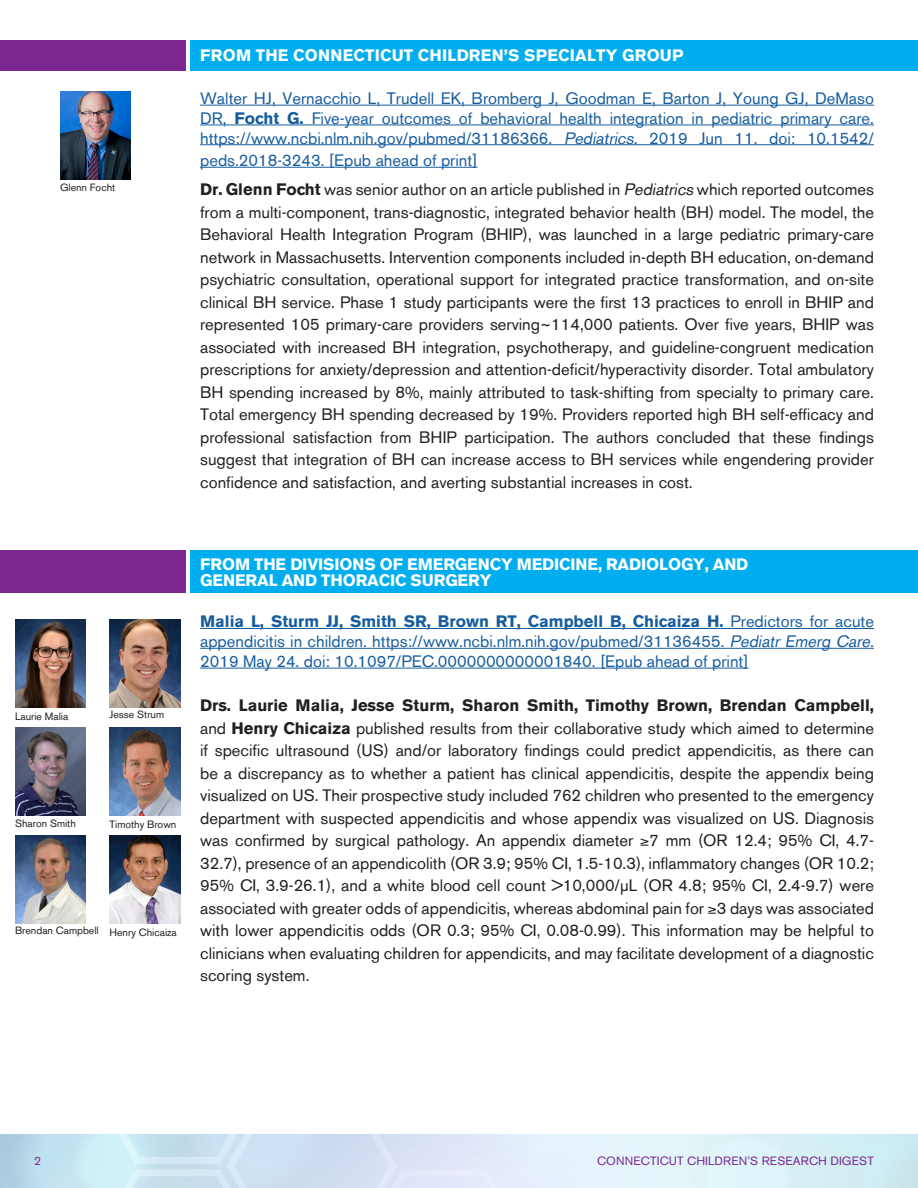
<style>
.page{position:relative;width:918px;height:1188px;background:#fff}
.page>*{position:absolute;margin:0;border:0;box-sizing:border-box;transform-origin:0 0}
.t1{font:16.5px/22.5px "Akzidenz Grotesk BE";color:#231f20;text-align:justify}
.t2{font:16.5px/19.8px "Akzidenz Grotesk BE";color:#175d9e;text-align:justify}
.t3{font:700 16.5px/16.5px "Akzidenz Grotesk BE";letter-spacing:-.005em;color:#fff}
.t4{font:700 16.5px "Akzidenz Grotesk BE";letter-spacing:.015em;color:#fff}
.t5{font:12px "Akzidenz Grotesk BE";letter-spacing:.015em;color:#7b2991}
.t6{font:10.5px "Akzidenz Grotesk BE";color:#231f20}
.s1{font-weight:700}
.s2{font-style:italic}
</style>
<div class="page">
<div style="left:190px;top:40px;width:728px;height:31px;background:#00aeef"></div>
<div style="left:190px;top:550px;width:728px;height:43px;background:#00aeef"></div>
<div style="left:0;top:40px;width:185px;height:31px;background:#7b2991"></div>
<div style="left:0;top:550px;width:185px;height:43px;background:#7b2991"></div>
<hr style="left:200px;top:105px;width:674px;height:1px;background:#175d9e">
<hr style="left:200px;top:125px;width:674px;height:1px;background:#175d9e">
<hr style="left:200px;top:144px;width:674px;height:1px;background:#175d9e">
<hr style="left:200px;top:167px;width:278px;height:1px;background:#175d9e">
<hr style="left:200px;top:628px;width:674px;height:1px;background:#175d9e">
<hr style="left:200px;top:648px;width:674px;height:1px;background:#175d9e">
<hr style="left:200px;top:668px;width:549px;height:1px;background:#175d9e">
<img style="left:60px;top:92px;width:71px;height:88px">
<img style="left:15px;top:620px;width:71px;height:88px">
<img style="left:110px;top:620px;width:70px;height:88px">
<img style="left:15px;top:836px;width:71px;height:88px">
<img style="left:15px;top:728px;width:71px;height:88px">
<img style="left:110px;top:728px;width:70px;height:88px">
<img style="left:110px;top:836px;width:70px;height:88px">
<p class="t6" style="left:60px;top:181px;width:57px">Glenn Focht</p>
<p class="t4" style="left:200px;top:46px;width:485px">FROM THE CONNECTICUT CHILDREN’S SPECIALTY GROUP</p>
<p class="t2" style="left:200px;top:88px;width:675px">Walter HJ, Vernacchio L, Trudell EK, Bromberg J, Goodman E, Barton J, Young GJ, DeMaso DR, <span class="s1">Focht G.</span> Five-year outcomes of behavioral health integration in pediatric primary care. https://www.ncbi.nlm.nih.gov/pubmed/31186366. <span class="s2">Pediatrics.</span> 2019 Jun 11. doi: 10.1542/</p>
<p class="t2" style="left:200px;top:150px;width:279px">peds.2018-3243. [Epub ahead of print]</p>
<p class="t1" style="left:200px;top:178px;width:675px"><span class="s1">Dr. Glenn Focht</span> was senior author on an article published in <span class="s2">Pediatrics</span> which reported outcomes from a multi-component, trans-diagnostic, integrated behavior health (BH) model. The model, the Behavioral Health Integration Program (BHIP), was launched in a large pediatric primary-care network in Massachusetts. Intervention components included in-depth BH education, on-demand psychiatric consultation, operational support for integrated practice transformation, and on-site clinical BH service. Phase 1 study participants were the first 13 practices to enroll in BHIP and represented 105 primary-care providers serving~114,000 patients. Over five years, BHIP was associated with increased BH integration, psychotherapy, and guideline-congruent medication prescriptions for anxiety/depression and attention-deficit/hyperactivity disorder. Total ambulatory BH spending increased by 8%, mainly attributed to task-shifting from specialty to primary care.<br>Total emergency BH spending decreased by 19%. Providers reported high BH self-efficacy and professional satisfaction from BHIP participation. The authors concluded that these findings suggest that integration of BH can increase access to BH services while engendering provider confidence and satisfaction, and averting substantial increases in cost.</p>
<p class="t6" style="left:15px;top:710px;width:55px">Laurie Malia</p>
<p class="t6" style="left:110px;top:708px;width:56px">Jesse Strum</p>
<p class="t6" style="left:15px;top:817px;width:62px">Sharon Smith</p>
<p class="t6" style="left:110px;top:818px;width:68px">Timothy Brown</p>
<p class="t6" style="left:15px;top:924px;width:85px">Brendan Campbell</p>
<p class="t6" style="left:110px;top:926px;width:69px">Henry Chicaiza</p>
<p class="t3" style="left:200px;top:556px;width:550px">FROM THE DIVISIONS OF EMERGENCY MEDICINE, RADIOLOGY, AND<br>GENERAL AND THORACIC SURGERY</p>
<p class="t2" style="left:200px;top:612px;width:679px;text-align:left"><span class="s1">Malia L, Sturm JJ, Smith SR, Brown RT, Campbell B, Chicaiza H.</span> Predictors for acute appendicitis in children. https://www.ncbi.nlm.nih.gov/pubmed/31136455. <span class="s2">Pediatr Emerg Care.<br></span>2019 May 24. doi: 10.1097/PEC.0000000000001840. [Epub ahead of print]</p>
<p class="t1" style="left:200px;top:694px;width:675px"><span class="s1">Drs. Laurie Malia, Jesse Sturm, Sharon Smith, Timothy Brown, Brendan Campbell, </span>and <span class="s1">Henry Chicaiza</span> published results from their collaborative study which aimed to determine if specific ultrasound (US) and/or laboratory findings could predict appendicitis, as there can be a discrepancy as to whether a patient has clinical appendicitis, despite the appendix being visualized on US. Their prospective study included 762 children who presented to the emergency department with suspected appendicitis and whose appendix was visualized on US. Diagnosis was confirmed by surgical pathology. An appendix diameter ≥7 mm (OR 12.4; 95% CI, 4.7- 32.7), presence of an appendicolith (OR 3.9; 95% CI, 1.5-10.3), inflammatory changes (OR 10.2; 95% CI, 3.9-26.1), and a white blood cell count &gt;10,000/µL (OR 4.8; 95% CI, 2.4-9.7) were associated with greater odds of appendicitis, whereas abdominal pain for ≥3 days was associated with lower appendicitis odds (OR 0.3; 95% CI, 0.08-0.99). This information may be helpful to clinicians when evaluating children for appendicits, and may facilitate development of a diagnostic scoring system.</p>
<p class="t5" style="left:34px;top:1154px;width:8px">2</p>
<p class="t5" style="left:597px;top:1154px;width:278px">CONNECTICUT CHILDREN’S RESEARCH DIGEST</p>
</div>
